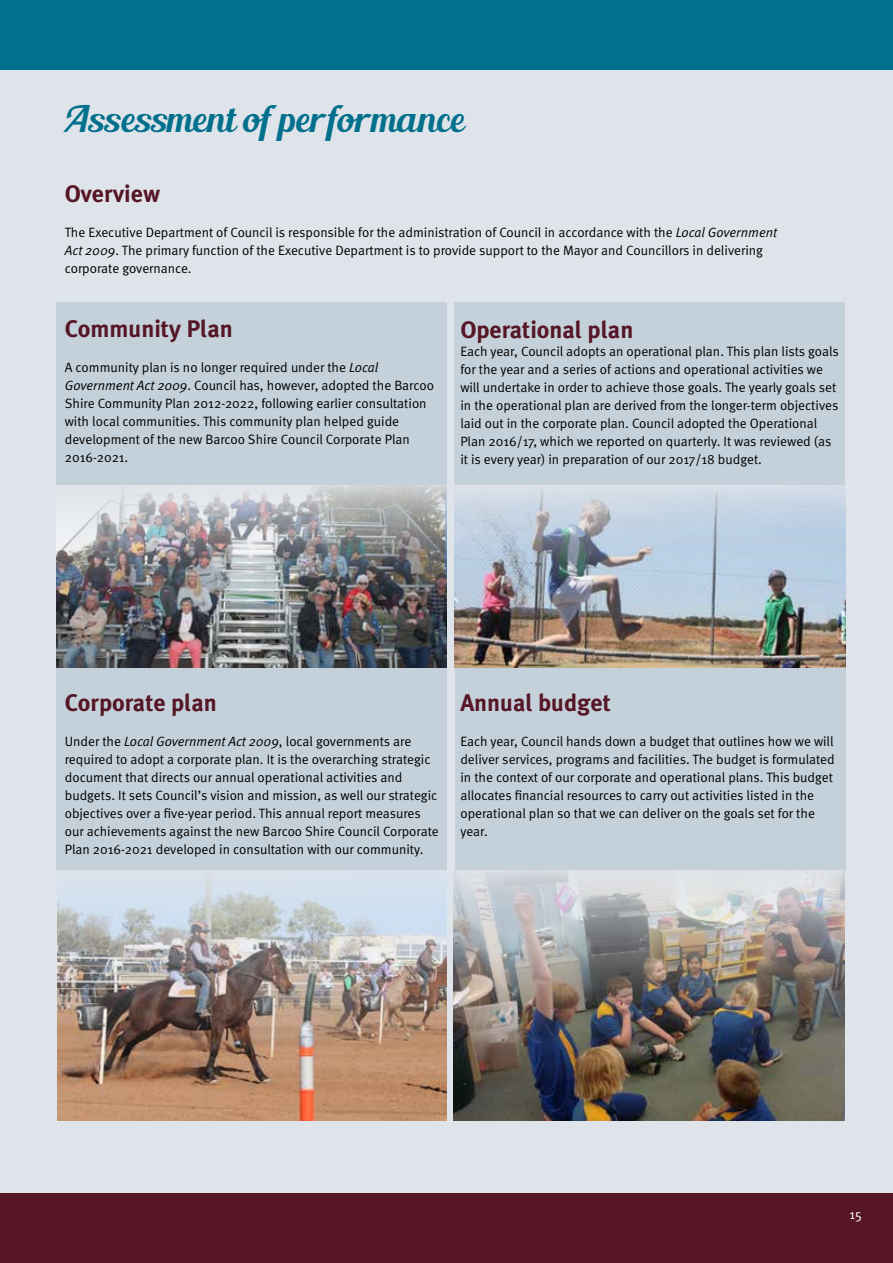
<style>
.page{position:relative;width:893px;height:1263px;background:#fff}
.page>*{position:absolute;margin:0;border:0;box-sizing:border-box;transform-origin:0 0}
.t1{font:36px "Blenda Script";color:#01708c}
.t2{font:700 24px "Meta Plus";color:#561626}
.t3{font:13.5px/18px "Meta Normal";color:#000}
.t4{font:13.5px "Meta Normal";color:#fff}
.s1{font-style:italic}
</style>
<div class="page">
<div style="left:0;top:1193px;width:893px;height:70px;background:#561626"></div>
<div style="left:0;top:0;width:893px;height:70px;background:#01708c"></div>
<div style="left:0;top:70px;width:893px;height:1123px;background:#dfe4ea"></div>
<img style="left:56px;top:485px;width:390px;height:183px">
<img style="left:58px;top:881px;width:388px;height:239px">
<img style="left:455px;top:487px;width:390px;height:181px">
<img style="left:454px;top:870px;width:390px;height:250px">
<div style="left:56px;top:302px;width:390px;height:183px;background:#c5d1da"></div>
<div style="left:56px;top:668px;width:390px;height:202px;background:#c5d1da"></div>
<div style="left:454px;top:302px;width:391px;height:183px;background:#c5d1da"></div>
<div style="left:455px;top:668px;width:390px;height:202px;background:#c5d1da"></div>
<h1 class="t1" style="left:65px;top:95px;width:400px">Assessment of performance</h1>
<h2 class="t2" style="left:65px;top:180px;width:97px">Overview</h2>
<p class="t3" style="left:65px;top:223px;width:714px">The Executive Department of Council is responsible for the administration of Council in accordance with the <span class="s1">Local Government<br>Act 2009</span>. The primary function of the Executive Department is to provide support to the Mayor and Councillors in delivering corporate governance.</p>
<h2 class="t2" style="left:65px;top:315px;width:170px">Community Plan</h2>
<p class="t3" style="left:65px;top:358px;width:371px">A community plan is no longer required under the <span class="s1">Local Government Act 2009</span>. Council has, however, adopted the Barcoo Shire Community Plan 2012-2022, following earlier consultation with local communities. This community plan helped guide development of the new Barcoo Shire Council Corporate Plan 2016-2021.</p>
<h2 class="t2" style="left:460px;top:316px;width:174px">Operational plan</h2>
<p class="t3" style="left:460px;top:342px;width:380px">Each year, Council adopts an operational plan. This plan lists goals for the year and a series of actions and operational activities we will undertake in order to achieve those goals. The yearly goals set in the operational plan are derived from the longer-term objectives laid out in the corporate plan. Council adopted the Operational Plan 2016/17, which we reported on quarterly. It was reviewed (as it is every year) in preparation of our 2017/18 budget.</p>
<h2 class="t2" style="left:65px;top:689px;width:153px">Corporate plan</h2>
<p class="t3" style="left:65px;top:732px;width:375px">Under the <span class="s1">Local Government Act 2009</span>, local governments are required to adopt a corporate plan. It is the overarching strategic document that directs our annual operational activities and budgets. It sets Council’s vision and mission, as well our strategic objectives over a five-year period. This annual report measures our achievements against the new Barcoo Shire Council Corporate Plan 2016-2021 developed in consultation with our community.</p>
<h2 class="t2" style="left:460px;top:689px;width:152px">Annual budget</h2>
<p class="t3" style="left:460px;top:732px;width:376px">Each year, Council hands down a budget that outlines how we will deliver services, programs and facilities. The budget is formulated in the context of our corporate and operational plans. This budget allocates financial resources to carry out activities listed in the operational plan so that we can deliver on the goals set for the year.</p>
<p class="t4" style="left:849px;top:1207px;width:14px">15</p>
</div>
